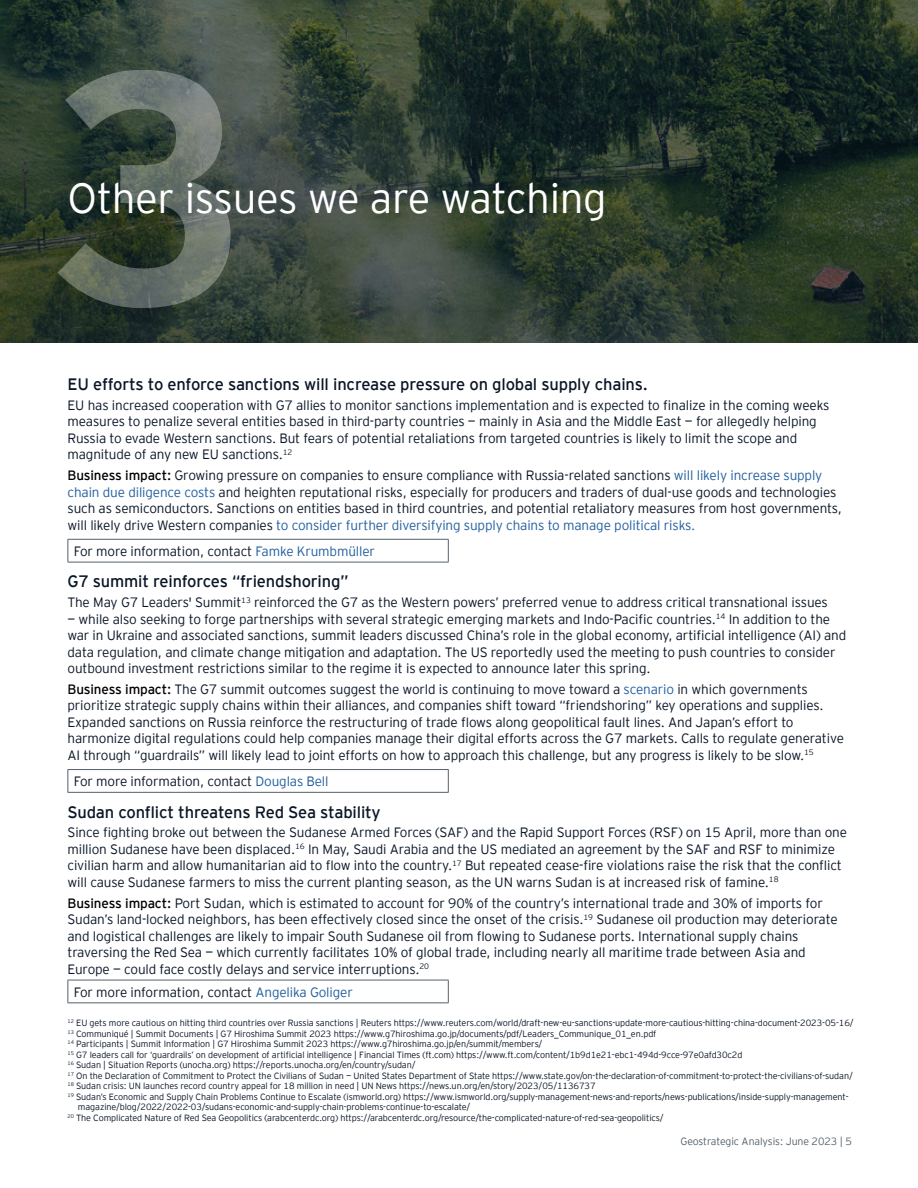
<style>
.page{position:relative;width:918px;height:1188px;background:#fff}
.page>*{position:absolute;margin:0;border:0;box-sizing:border-box;transform-origin:0 0}
.t1{font:700 330px "EY Interstate";color:#fff}
.t2{font:300 42px "EY Interstate";letter-spacing:-.01em;color:#fff}
.t3{font:16.5px "EY Interstate";letter-spacing:-.01em;color:#0a1627}
.t4{font:300 13.5px/16.5px "EY Interstate";letter-spacing:-.01em;color:#0a1627}
.t5{font:300 10.5px "EY Interstate";letter-spacing:-.01em;color:#54606b}
.t6{font:300 9px "EY Interstate";letter-spacing:-.01em;color:#0a1627}
.s1{font-weight:400;color:#000}
.s2{color:#215e9e}
</style>
<div class="page">
<svg style="left:0;top:0;width:918px;height:343px;background:#2b3a2f"></svg>
<hr style="left:68px;top:539px;width:381px;height:1px;background:#54606b">
<svg style="left:68px;top:540px;width:1px;height:22px"></svg>
<svg style="left:448px;top:540px;width:1px;height:22px"></svg>
<hr style="left:68px;top:562px;width:381px;height:1px;background:#54606b">
<hr style="left:68px;top:769px;width:381px;height:1px;background:#54606b">
<svg style="left:68px;top:770px;width:1px;height:22px"></svg>
<svg style="left:448px;top:770px;width:1px;height:22px"></svg>
<hr style="left:68px;top:792px;width:381px;height:1px;background:#54606b">
<hr style="left:68px;top:980px;width:381px;height:1px;background:#54606b">
<svg style="left:68px;top:980px;width:1px;height:22px"></svg>
<svg style="left:448px;top:980px;width:1px;height:22px"></svg>
<hr style="left:68px;top:1002px;width:381px;height:1px;background:#54606b">
<h1 class="t1" style="left:45px;top:-50px;width:206px">3</h1>
<h2 class="t2" style="left:68px;top:169px;width:541px">Other issues we are watching</h2>
<p class="t3" style="left:68px;top:373px;width:582px">EU efforts to enforce sanctions will increase pressure on global supply chains.</p>
<p class="t4" style="left:68px;top:396px;width:764px">EU has increased cooperation with G7 allies to monitor sanctions implementation and is expected to finalize in the coming weeks measures to penalize several entities based in third-party countries — mainly in Asia and the Middle East — for allegedly helping Russia to evade Western sanctions. But fears of potential retaliations from targeted countries is likely to limit the scope and magnitude of any new EU sanctions.<sup>12</sup></p>
<p class="t4" style="left:68px;top:466px;width:776px"><span class="s1">Business impact:</span> Growing pressure on companies to ensure compliance with Russia-related sanctions <span class="s2">will likely increase supply chain due diligence costs</span> and heighten reputational risks, especially for producers and traders of dual-use goods and technologies such as semiconductors. Sanctions on entities based in third countries, and potential retaliatory measures from host governments, will likely drive Western companies <span class="s2">to consider further diversifying supply chains to manage political risks.</span></p>
<p class="t4" style="left:74px;top:542px;width:303px">For more information, contact <span class="s2">Famke Krumbmüller</span></p>
<p class="t3" style="left:68px;top:570px;width:283px">G7 summit reinforces “friendshoring”</p>
<p class="t4" style="left:68px;top:593px;width:762px">The May G7 Leaders' Summit<sup>13</sup> reinforced the G7 as the Western powers’ preferred venue to address critical transnational issues</p>
<p class="t4" style="left:67px;top:610px;width:780px">— while also seeking to forge partnerships with several strategic emerging markets and Indo-Pacific countries.<sup>14</sup> In addition to the war in Ukraine and associated sanctions, summit leaders discussed China’s role in the global economy, artificial intelligence (AI) and data regulation, and climate change mitigation and adaptation. The US reportedly used the meeting to push countries to consider outbound investment restrictions similar to the regime it is expected to announce later this spring.</p>
<p class="t4" style="left:67px;top:680px;width:778px"><span class="s1">Business impact:</span> The G7 summit outcomes suggest the world is continuing to move toward a <span class="s2">scenario</span> in which governments prioritize strategic supply chains within their alliances, and companies shift toward “friendshoring” key operations and supplies.<br>Expanded sanctions on Russia reinforce the restructuring of trade flows along geopolitical fault lines. And Japan’s effort to harmonize digital regulations could help companies manage their digital efforts across the G7 markets. Calls to regulate generative AI through “guardrails” will likely lead to joint efforts on how to approach this challenge, but any progress is likely to be slow.<sup>15</sup></p>
<p class="t4" style="left:74px;top:773px;width:256px">For more information, contact <span class="s2">Douglas Bell</span></p>
<p class="t3" style="left:68px;top:800px;width:315px">Sudan conflict threatens Red Sea stability</p>
<p class="t4" style="left:68px;top:824px;width:781px">Since fighting broke out between the Sudanese Armed Forces (SAF) and the Rapid Support Forces (RSF) on 15 April, more than one million Sudanese have been displaced.<sup>16</sup> In May, Saudi Arabia and the US mediated an agreement by the SAF and RSF to minimize civilian harm and allow humanitarian aid to flow into the country.<sup>17</sup> But repeated cease-fire violations raise the risk that the conflict will cause Sudanese farmers to miss the current planting season, as the UN warns Sudan is at increased risk of famine.<sup>18</sup></p>
<p class="t4" style="left:68px;top:894px;width:772px"><span class="s1">Business impact:</span> Port Sudan, which is estimated to account for 90% of the country’s international trade and 30% of imports for Sudan’s land-locked neighbors, has been effectively closed since the onset of the crisis.<sup>19</sup> Sudanese oil production may deteriorate and logistical challenges are likely to impair South Sudanese oil from flowing to Sudanese ports. International supply chains traversing the Red Sea — which currently facilitates 10% of global trade, including nearly all maritime trade between Asia and Europe — could face costly delays and service interruptions.<sup>20</sup></p>
<p class="t4" style="left:74px;top:983px;width:280px">For more information, contact <span class="s2">Angelika Goliger</span></p>
<p class="t6" style="left:68px;top:1016px;width:788px"><sup>12</sup> EU gets more cautious on hitting third countries over Russia sanctions | Reuters https://www.reuters.com/world/draft-new-eu-sanctions-update-more-cautious-hitting-china-document-2023-05-16/</p>
<p class="t6" style="left:68px;top:1027px;width:591px"><sup>13</sup> Communiqué | Summit Documents | G7 Hiroshima Summit 2023 https://www.g7hiroshima.go.jp/documents/pdf/Leaders_Communique_01_en.pdf</p>
<p class="t6" style="left:68px;top:1037px;width:476px"><sup>14</sup> Participants | Summit Information | G7 Hiroshima Summit 2023 https://www.g7hiroshima.go.jp/en/summit/members/</p>
<p class="t6" style="left:68px;top:1048px;width:677px"><sup>15</sup> G7 leaders call for ‘guardrails’ on development of artificial intelligence | Financial Times (ft.com) https://www.ft.com/content/1b9d1e21-ebc1-494d-9cce-97e0afd30c2d</p>
<p class="t6" style="left:68px;top:1058px;width:350px"><sup>16</sup> Sudan | Situation Reports (unocha.org) https://reports.unocha.org/en/country/sudan/</p>
<p class="t6" style="left:68px;top:1069px;width:787px"><sup>17</sup> On the Declaration of Commitment to Protect the Civilians of Sudan — United States Department of State https://www.state.gov/on-the-declaration-of-commitment-to-protect-the-civilians-of-sudan/</p>
<p class="t6" style="left:68px;top:1079px;width:530px"><sup>18</sup> Sudan crisis: UN launches record country appeal for 18 million in need | UN News https://news.un.org/en/story/2023/05/1136737</p>
<p class="t6" style="left:68px;top:1090px;width:783px"><sup>19</sup> Sudan’s Economic and Supply Chain Problems Continue to Escalate (ismworld.org) https://www.ismworld.org/supply-management-news-and-reports/news-publications/inside-supply-management-</p>
<p class="t6" style="left:78px;top:1100px;width:394px">magazine/blog/2022/2022-03/sudans-economic-and-supply-chain-problems-continue-to-escalate/</p>
<p class="t6" style="left:68px;top:1111px;width:598px"><sup>20</sup> The Complicated Nature of Red Sea Geopolitics (arabcenterdc.org) https://arabcenterdc.org/resource/the-complicated-nature-of-red-sea-geopolitics/</p>
<p class="t5" style="left:681px;top:1134px;width:173px">Geostrategic Analysis: June 2023 | 5</p>
</div>
